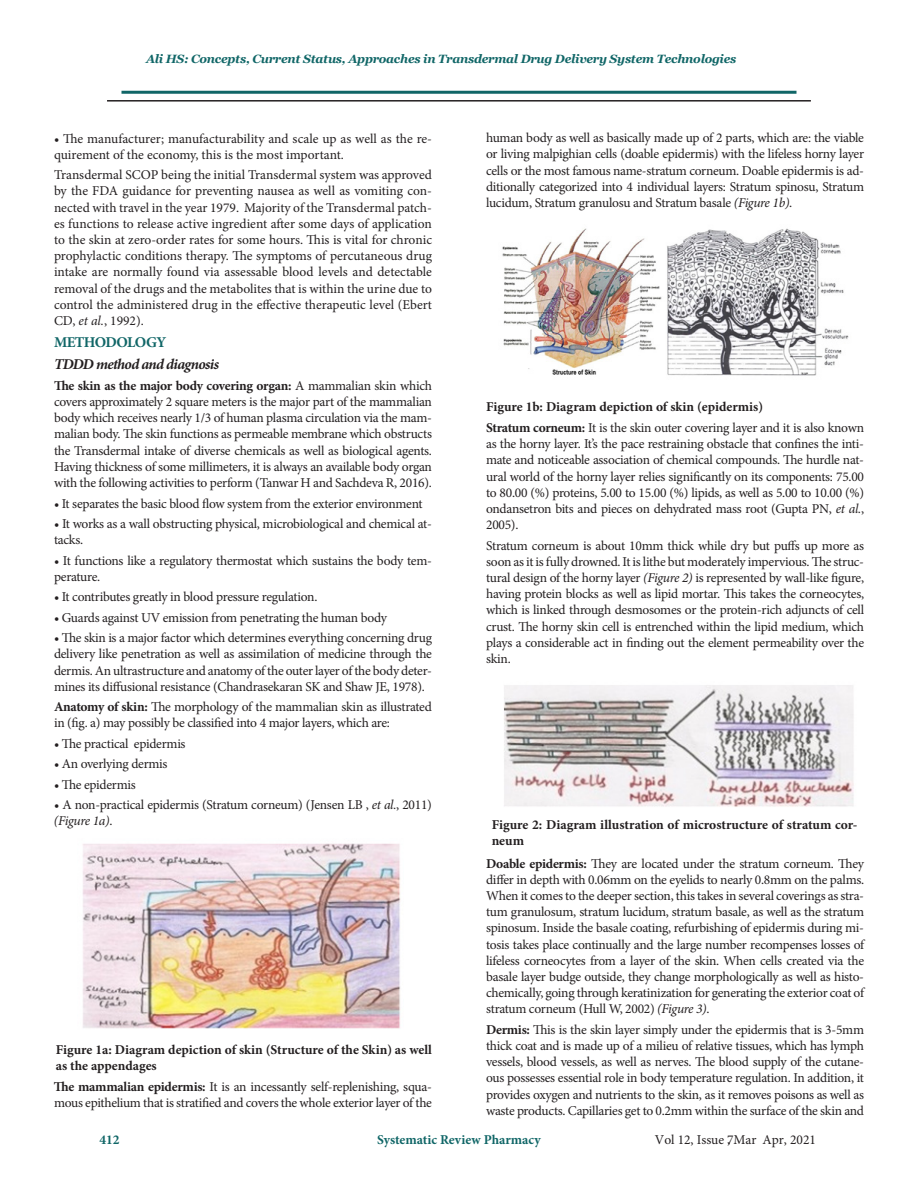
<style>
.page{position:relative;width:918px;height:1188px;background:#fff}
.page>*{position:absolute;margin:0;border:0;box-sizing:border-box;transform-origin:0 0}
.t1{font:italic 700 15px "Minion Pro";letter-spacing:-.045em;color:#231f20}
.t2{font:700 15px "Minion Pro";letter-spacing:-.04em;color:#106667}
.t3{font:13.5px/16.2px "Minion Pro";letter-spacing:-.02em;color:#231f20;text-align:justify}
.t4{font:700 13.5px/16.2px "Minion Pro";color:#231f20}
.t5{font:700 13.5px "Minion Pro";color:#106667}
.t6{font:13.5px "Minion Pro";color:#231f20}
.t7{font:italic 700 12px "Georgia";letter-spacing:-.02em;color:#106667}
.s1{font-style:italic}
.s2{font-weight:700}
</style>
<div class="page">
<hr style="left:122px;top:91px;width:674px;height:3px;background:#106667">
<hr style="left:107px;top:100px;width:704px;height:2px;background:#231f20">
<img style="left:82px;top:843px;width:319px;height:186px">
<img style="left:502px;top:228px;width:347px;height:148px">
<img style="left:504px;top:685px;width:350px;height:122px">
<p class="t7" style="left:146px;top:51px;width:592px">Ali HS: Concepts, Current Status, Approaches in Transdermal Drug Delivery System Technologies</p>
<p class="t3" style="left:54px;top:130px;width:379px">• The manufacturer; manufacturability and scale up as well as the re&shy;quirement of the economy, this is the most important.</p>
<p class="t3" style="left:54px;top:167px;width:380px">Transdermal SCOP being the initial Transdermal system was approved by the FDA guidance for preventing nausea as well as vomiting con&shy;nected with travel in the year 1979. Majority of the Transdermal patch&shy;es functions to release active ingredient after some days of application to the skin at zero-order rates for some hours. This is vital for chronic prophylactic conditions therapy. The symptoms of percutaneous drug intake are normally found via assessable blood levels and detectable removal of the drugs and the metabolites that is within the urine due to control the administered drug in the effective therapeutic level (Ebert CD, <span class="s1">et al.</span>, 1992).</p>
<p class="t2" style="left:54px;top:332px;width:114px">METHODOLOGY</p>
<p class="t1" style="left:54px;top:354px;width:167px">TDDD method and diagnosis</p>
<p class="t3" style="left:54px;top:378px;width:380px"><span class="s2">The skin as the major body covering organ:</span> A mammalian skin which covers approximately 2 square meters is the major part of the mammalian body which receives nearly 1/3 of human plasma circulation via the mam&shy;malian body. The skin functions as permeable membrane which obstructs the Transdermal intake of diverse chemicals as well as biological agents.<br>Having thickness of some millimeters, it is always an available body organ with the following activities to perform (Tanwar H and Sachdeva R, 2016).</p>
<p class="t3" style="left:54px;top:495px;width:370px">• It separates the basic blood flow system from the exterior environment</p>
<p class="t3" style="left:54px;top:516px;width:379px">• It works as a wall obstructing physical, microbiological and chemical at&shy;tacks.</p>
<p class="t3" style="left:54px;top:552px;width:379px">• It functions like a regulatory thermostat which sustains the body tem&shy;perature.</p>
<p class="t3" style="left:54px;top:589px;width:265px">• It contributes greatly in blood pressure regulation.</p>
<p class="t3" style="left:54px;top:609px;width:335px">• Guards against UV emission from penetrating the human body</p>
<p class="t3" style="left:54px;top:630px;width:380px">• The skin is a major factor which determines everything concerning drug delivery like penetration as well as assimilation of medicine through the dermis. An ultrastructure and anatomy of the outer layer of the body deter&shy;mines its diffusional resistance (Chandrasekaran SK and Shaw JE, 1978).</p>
<p class="t3" style="left:54px;top:699px;width:379px"><span class="s2">Anatomy of skin:</span> The morphology of the mammalian skin as illustrated in (fig. a) may possibly be classified into 4 major layers, which are:</p>
<p class="t3" style="left:54px;top:736px;width:133px">• The practical epidermis</p>
<p class="t3" style="left:54px;top:756px;width:115px">• An overlying dermis</p>
<p class="t3" style="left:54px;top:776px;width:83px">• The epidermis</p>
<p class="t3" style="left:54px;top:797px;width:380px">• A non-practical epidermis (Stratum corneum) (Jensen LB , <span class="s1">et al.</span>, 2011) <span class="s1">(Figure 1a)</span>.</p>
<p class="t4" style="left:56px;top:1042px;width:378px">Figure 1a: Diagram depiction of skin (Structure of the Skin) as well as the appendages</p>
<p class="t3" style="left:54px;top:1079px;width:380px"><span class="s2">The mammalian epidermis:</span> It is an incessantly self-replenishing, squa&shy;mous epithelium that is stratified and covers the whole exterior layer of the</p>
<p class="t3" style="left:486px;top:130px;width:380px">human body as well as basically made up of 2 parts, which are: the viable or living malpighian cells (doable epidermis) with the lifeless horny layer cells or the most famous name-stratum corneum. Doable epidermis is ad&shy;ditionally categorized into 4 individual layers: Stratum spinosu, Stratum lucidum, Stratum granulosu and Stratum basale <span class="s1">(Figure 1b)</span>.</p>
<p class="t4" style="left:486px;top:398px;width:279px">Figure 1b: Diagram depiction of skin (epidermis)</p>
<p class="t3" style="left:486px;top:420px;width:380px"><span class="s2">Stratum corneum:</span> It is the skin outer covering layer and it is also known as the horny layer. It’s the pace restraining obstacle that confines the inti&shy;mate and noticeable association of chemical compounds. The hurdle nat&shy;ural world of the horny layer relies significantly on its components: 75.00 to 80.00 (%) proteins, 5.00 to 15.00 (%) lipids, as well as 5.00 to 10.00 (%) ondansetron bits and pieces on dehydrated mass root (Gupta PN, <span class="s1">et al.</span>, 2005).</p>
<p class="t3" style="left:486px;top:537px;width:380px">Stratum corneum is about 10mm thick while dry but puffs up more as soon as it is fully drowned. It is lithe but moderately impervious. The struc&shy;tural design of the horny layer <span class="s1">(Figure 2)</span> is represented by wall-like figure, having protein blocks as well as lipid mortar. This takes the corneocytes, which is linked through desmosomes or the protein-rich adjuncts of cell crust. The horny skin cell is entrenched within the lipid medium, which plays a considerable act in finding out the element permeability over the skin.</p>
<p class="t4" style="left:492px;top:816px;width:367px">Figure 2: Diagram illustration of microstructure of stratum cor&shy;neum</p>
<p class="t3" style="left:486px;top:855px;width:380px"><span class="s2">Doable epidermis:</span> They are located under the stratum corneum. They differ in depth with 0.06mm on the eyelids to nearly 0.8mm on the palms.<br>When it comes to the deeper section, this takes in several coverings as stra&shy;tum granulosum, stratum lucidum, stratum basale, as well as the stratum spinosum. Inside the basale coating, refurbishing of epidermis during mi&shy;tosis takes place continually and the large number recompenses losses of lifeless corneocytes from a layer of the skin. When cells created via the basale layer budge outside, they change morphologically as well as histo&shy;chemically, going through keratinization for generating the exterior coat of stratum corneum (Hull W, 2002) <span class="s1">(Figure 3)</span>.</p>
<p class="t3" style="left:486px;top:1021px;width:380px"><span class="s2">Dermis:</span> This is the skin layer simply under the epidermis that is 3-5mm thick coat and is made up of a milieu of relative tissues, which has lymph vessels, blood vessels, as well as nerves. The blood supply of the cutane&shy;ous possesses essential role in body temperature regulation. In addition, it provides oxygen and nutrients to the skin, as it removes poisons as well as waste products. Capillaries get to 0.2mm within the surface of the skin and</p>
<p class="t5" style="left:99px;top:1130px;width:22px">412</p>
<p class="t5" style="left:377px;top:1130px;width:165px">Systematic Review Pharmacy</p>
<p class="t6" style="left:655px;top:1130px;width:163px">Vol 12, Issue 7, Mar Apr, 2021</p>
</div>
